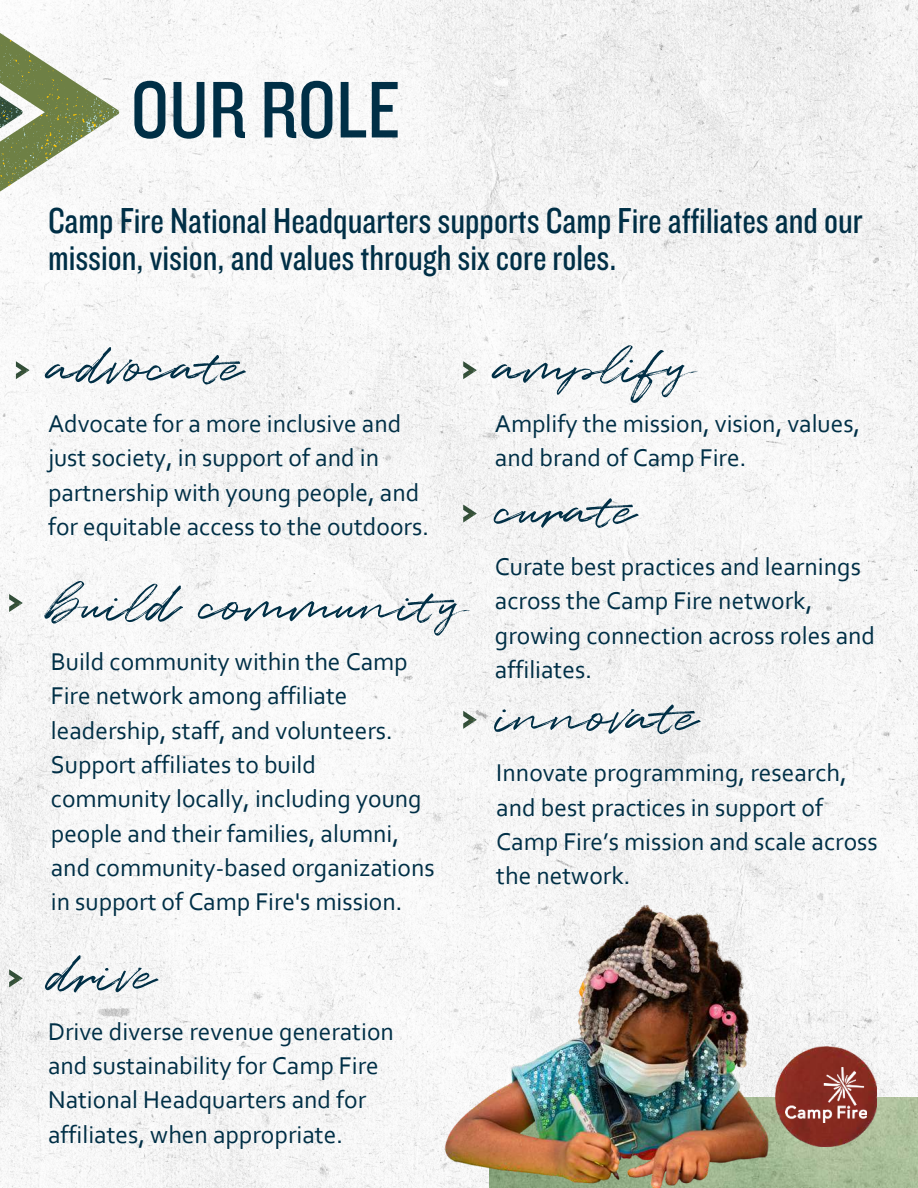
<style>
.page{position:relative;width:918px;height:1188px;background:#fff}
.page>*{position:absolute;margin:0;border:0;box-sizing:border-box;transform-origin:0 0}
.t1{font:83.4px "Knockout HTF29 Junior Liteweight";color:#002f46}
.t2{font:53.4px "Quentin";color:#002f46}
.t3{font:37.5px/37.2px "Knockout HTF29 Junior Liteweight";color:#002f46}
.t4{font:25.35px/34.3px "Corbel";color:#002f46}
</style>
<div class="page">
<img style="left:0;top:0;width:918px;height:1188px">
<img style="left:785px;top:1097px;width:133px;height:91px">
<img style="left:785px;top:1046px;width:91px;height:100px">
<img style="left:785px;top:1068px;width:81px;height:55px">
<svg style="left:0;top:27px;width:120px;height:170px"></svg>
<img style="left:436px;top:862px;width:349px;height:326px">
<svg style="left:16px;top:361px;width:13px;height:18px"></svg>
<svg style="left:9px;top:594px;width:14px;height:18px"></svg>
<svg style="left:463px;top:361px;width:14px;height:18px"></svg>
<svg style="left:463px;top:505px;width:14px;height:18px"></svg>
<svg style="left:9px;top:969px;width:14px;height:18px"></svg>
<svg style="left:463px;top:711px;width:14px;height:18px"></svg>
<h1 class="t1" style="left:131px;top:68px;width:271px">OUR ROLE</h1>
<h3 class="t3" style="left:48px;top:203px;width:816px">Camp Fire National Headquarters supports Camp Fire affiliates and our mission, vision, and values through six core roles.</h3>
<h2 class="t2" style="left:48px;top:331px;width:204px">advocate</h2>
<p class="t4" style="left:48px;top:406px;width:383px">Advocate for a more inclusive and just society, in support of and in partnership with young people, and for equitable access to the outdoors.</p>
<h2 class="t2" style="left:48px;top:569px;width:419px">build community</h2>
<p class="t4" style="left:51px;top:644px;width:385px">Build community within the Camp Fire network among affiliate leadership, staff, and volunteers.<br>Support affiliates to build community locally, including young people and their families, alumni, and community-based organizations in support of Camp Fire's mission.</p>
<h2 class="t2" style="left:48px;top:939px;width:108px">drive</h2>
<p class="t4" style="left:48px;top:1014px;width:347px">Drive diverse revenue generation and sustainability for Camp Fire<br>National Headquarters and for affiliates, when appropriate.</p>
<h2 class="t2" style="left:495px;top:331px;width:200px">amplify</h2>
<p class="t4" style="left:495px;top:406px;width:367px">Amplify the mission, vision, values, and brand of Camp Fire.</p>
<h2 class="t2" style="left:495px;top:474px;width:150px">curate</h2>
<p class="t4" style="left:495px;top:549px;width:382px">Curate best practices and learnings across the Camp Fire network, growing connection across roles and affiliates.</p>
<h2 class="t2" style="left:496px;top:681px;width:210px">innovate</h2>
<p class="t4" style="left:496px;top:755px;width:383px">Innovate programming, research, and best practices in support of<br>Camp Fire’s mission and scale across the network.</p>
</div>
